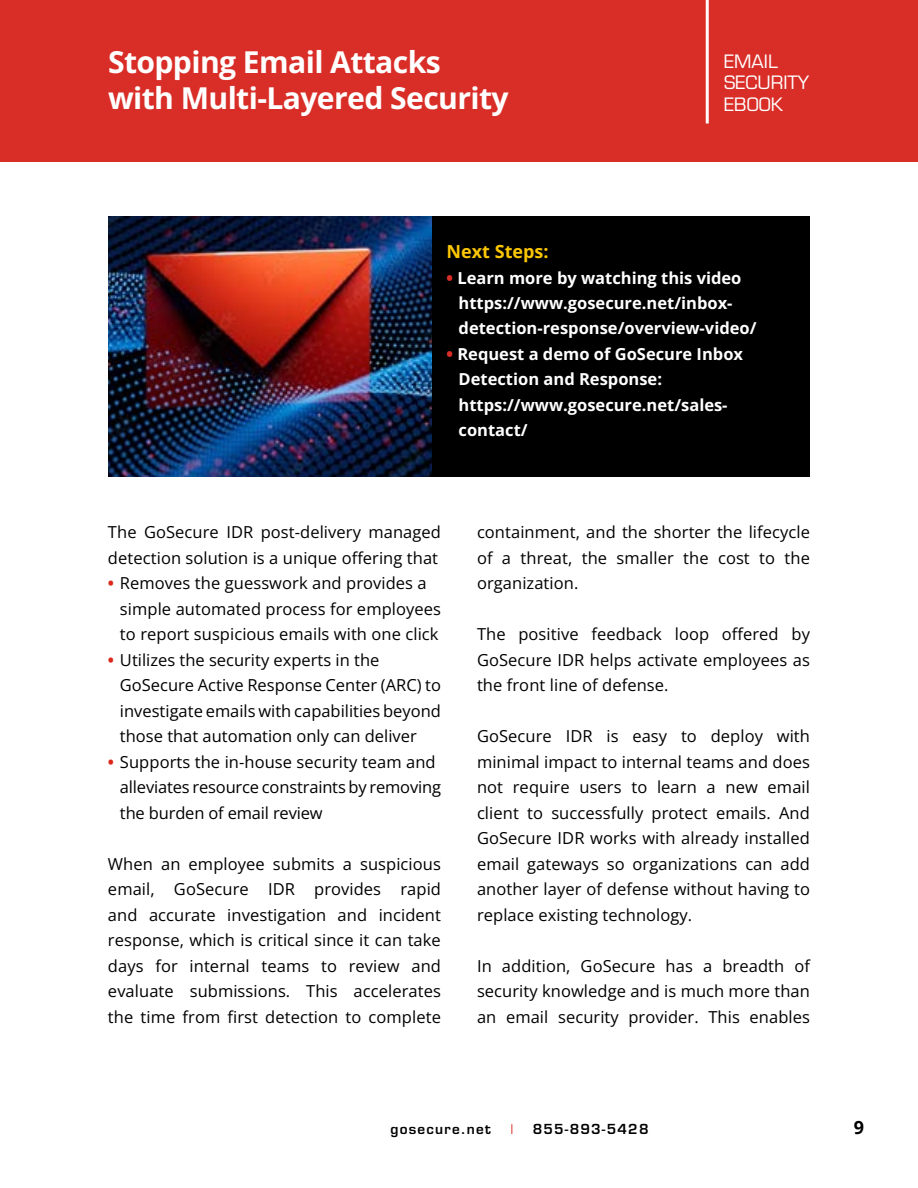
<style>
.page{position:relative;width:918px;height:1188px;background:#fff}
.page>*{position:absolute;margin:0;border:0;box-sizing:border-box;transform-origin:0 0}
.t1{font:700 30.15px/36px "Open Sans";letter-spacing:-.02em;color:#fff}
.t2{font:18px/21.6px "Eurostile LT Std";color:#fff}
.t3{font:700 18px "Open Sans";color:#fbc603}
.t4{font:700 18px "Open Sans";color:#000}
.t5{font:16.5px/25.5px "Open Sans";letter-spacing:.005em;color:#000;text-align:justify}
.t6{font:700 16.5px/25.5px "Open Sans";color:#fff}
.t7{font:600 13.5px "Eurostile LT Std";letter-spacing:.09em;color:#000}
.t8{font:condensed 13.5px "Eurostile LT Std";color:#d92d27}
.s1{font-weight:800;color:#d92d27}
.s2{font-weight:700;color:#da291c}
</style>
<div class="page">
<div style="left:108px;top:216px;width:702px;height:261px;background:#000"></div>
<img style="left:108px;top:216px;width:324px;height:261px">
<div style="left:0;top:0;width:918px;height:162px;background:#d92d27"></div>
<hr style="left:706px;top:0;width:3px;height:123px;background:#fff">
<h1 class="t1" style="left:108px;top:43px;width:402px">Stopping Email Attacks with Multi-Layered Security</h1>
<p class="t2" style="left:724px;top:50px;width:87px">EMAIL<br>SECURITY<br>EBOOK</p>
<p class="t3" style="left:447px;top:239px;width:104px">Next Steps:</p>
<p class="t6" style="left:459px;top:264px;width:299px;text-indent:-12px"><span class="s1">•</span> Learn more by watching this video https://www.gosecure.net/inbox&shy;detection-response/overview-video/</p>
<p class="t6" style="left:459px;top:341px;width:286px;text-indent:-12px"><span class="s1">•</span> Request a demo of GoSecure Inbox<br>Detection and Response: https://www.gosecure.net/sales&shy;contact/</p>
<p class="t5" style="left:108px;top:519px;width:335px">The GoSecure IDR post-delivery managed detection solution is a unique offering that</p>
<p class="t5" style="left:120px;top:570px;width:323px;text-align:left;text-indent:-12px"><span class="s2">•</span> Removes the guesswork and provides a simple automated process for employees to report suspicious emails with one click</p>
<p class="t5" style="left:120px;top:647px;width:323px;text-align:left;text-indent:-12px"><span class="s2">•</span> Utilizes the security experts in the GoSecure Active Response Center (ARC) to investigate emails with capabilities beyond those that automation only can deliver</p>
<p class="t5" style="left:120px;top:749px;width:323px;text-align:left;text-indent:-12px"><span class="s2">•</span> Supports the in-house security team and alleviates resource constraints by removing the burden of email review</p>
<p class="t5" style="left:108px;top:851px;width:335px">When an employee submits a suspicious email, GoSecure IDR provides rapid and accurate investigation and incident response, which is critical since it can take days for internal teams to review and evaluate submissions. This accelerates the time from first detection to complete</p>
<p class="t5" style="left:477px;top:519px;width:334px">containment, and the shorter the lifecycle of a threat, the smaller the cost to the organization.</p>
<p class="t5" style="left:477px;top:621px;width:335px">The positive feedback loop offered by GoSecure IDR helps activate employees as the front line of defense.</p>
<p class="t5" style="left:477px;top:723px;width:335px">GoSecure IDR is easy to deploy with minimal impact to internal teams and does not require users to learn a new email client to successfully protect emails. And GoSecure IDR works with already installed email gateways so organizations can add another layer of defense without having to replace existing technology.</p>
<p class="t5" style="left:477px;top:953px;width:335px">In addition, GoSecure has a breadth of security knowledge and is much more than an email security provider. This enables</p>
<p class="t7" style="left:391px;top:1121px;width:102px">gosecure.net</p>
<p class="t8" style="left:510px;top:1121px;width:4px">I</p>
<p class="t7" style="left:533px;top:1121px;width:117px">855-893-5428</p>
<p class="t4" style="left:854px;top:1115px;width:12px">9</p>
</div>
